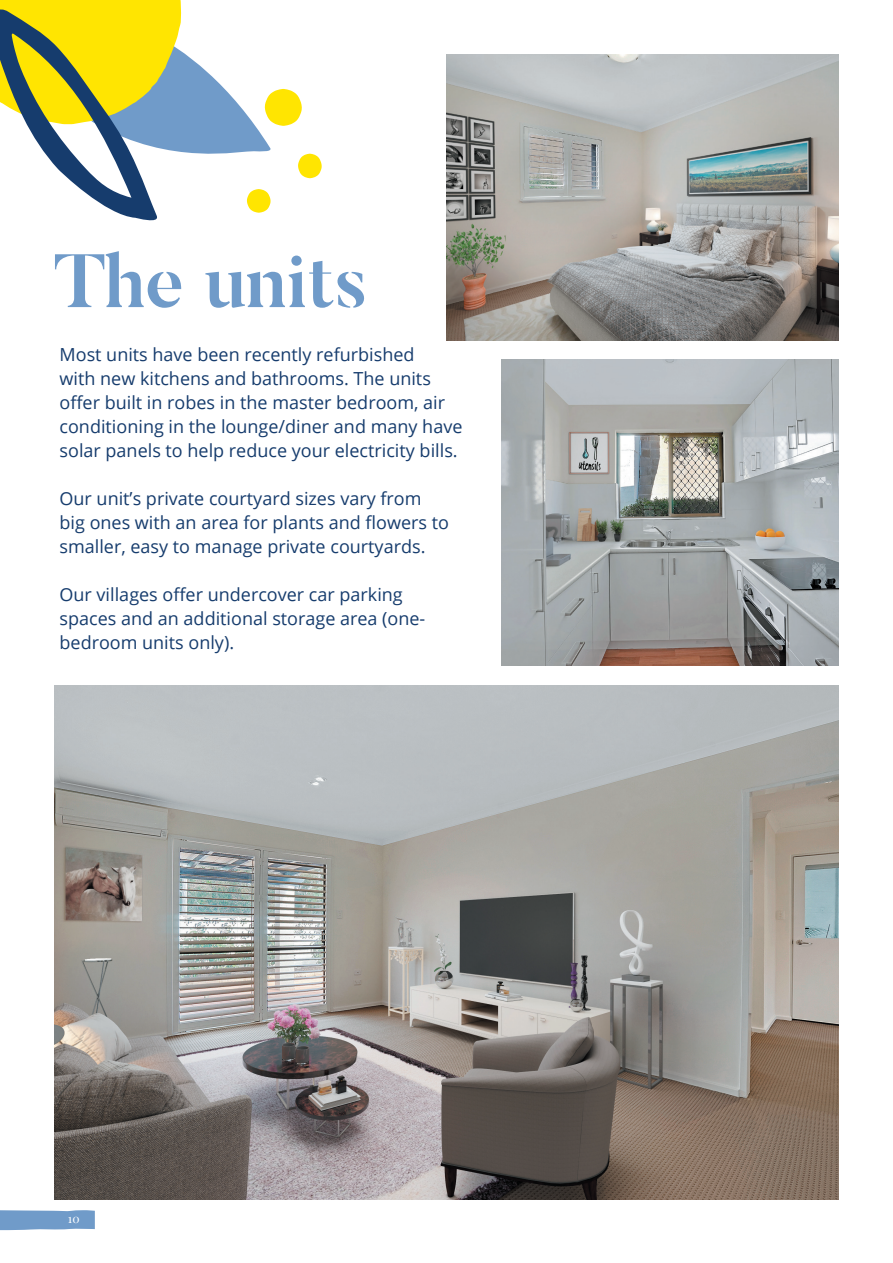
<style>
.page{position:relative;width:893px;height:1263px;background:#fff}
.page>*{position:absolute;margin:0;border:0;box-sizing:border-box;transform-origin:0 0}
.t1{font:700 75px "Butler Stencil";color:#709bc9}
.t2{font:18px/24px "Open Sans";color:#163c6d}
.t3{font:12px "Playfair Display";color:#fff}
</style>
<div class="page">
<svg style="left:0;top:1210px;width:95px;height:21px;background:#7ea5ce"></svg>
<svg style="left:0;top:0;width:322px;height:221px"></svg>
<img style="left:54px;top:685px;width:784px;height:515px">
<img style="left:502px;top:360px;width:336px;height:306px">
<img style="left:446px;top:55px;width:393px;height:285px">
<p class="t1" style="left:54px;top:233px;width:316px">The units</p>
<p class="t2" style="left:60px;top:342px;width:404px">Most units have been recently refurbished<br>with new kitchens and bathrooms. The units offer built in robes in the master bedroom, air conditioning in the lounge/diner and many have solar panels to help reduce your electricity bills.</p>
<p class="t2" style="left:60px;top:486px;width:391px">Our unit’s private courtyard sizes vary from big ones with an area for plants and flowers to smaller, easy to manage private courtyards.</p>
<p class="t2" style="left:60px;top:582px;width:367px">Our villages offer undercover car parking spaces and an additional storage area (one&shy;bedroom units only).</p>
<p class="t3" style="left:68px;top:1209px;width:13px">10</p>
</div>
